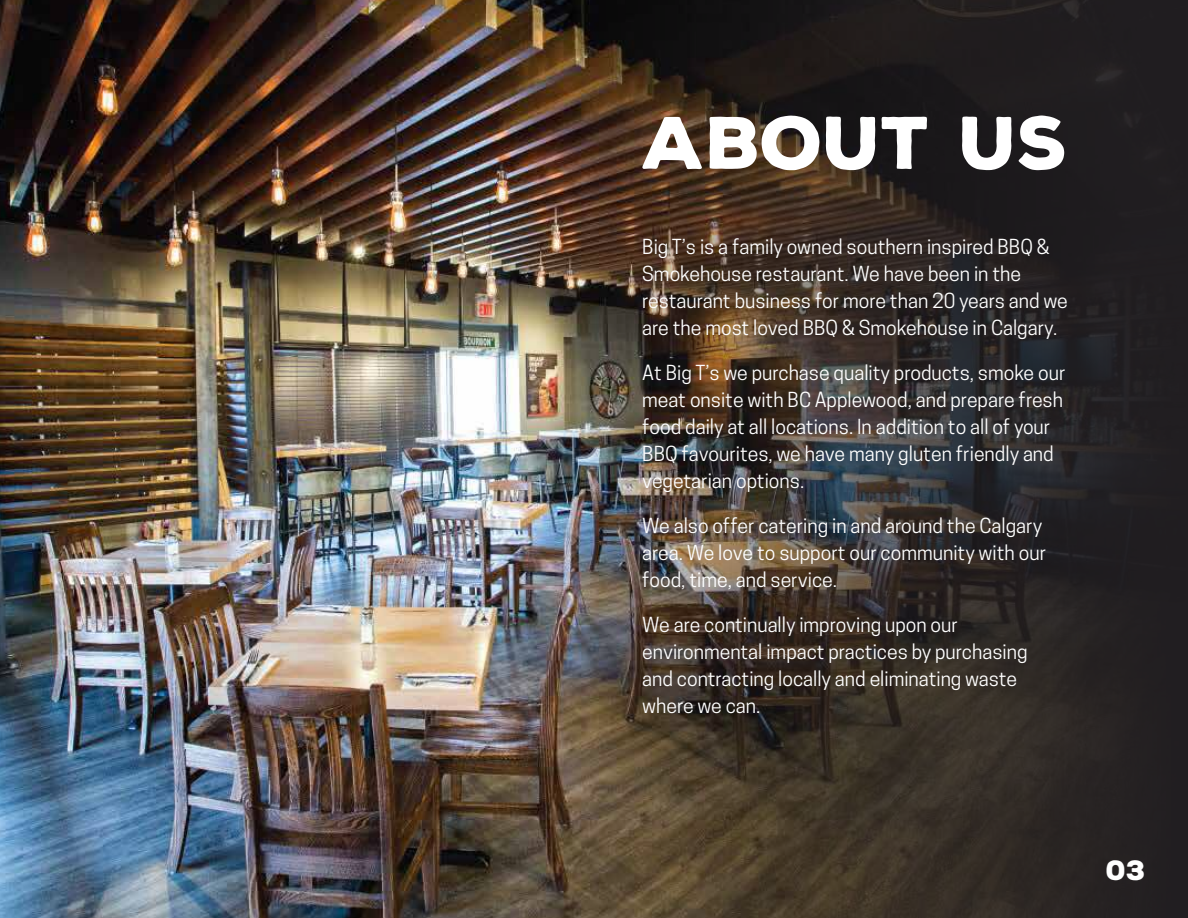
<style>
.page{position:relative;width:1188px;height:918px;background:#fff}
.page>*{position:absolute;margin:0;border:0;box-sizing:border-box;transform-origin:0 0}
.t1{font:900 72px "Nexa Rust Sans";color:#fff}
.t2{font:900 27px "Nexa Rust Sans";color:#fff}
.t3{font:19.5px/27px "Cooper Hewitt";color:#fff}
</style>
<div class="page">
<img style="left:0;top:0;width:561px;height:918px">
<img style="left:561px;top:0;width:627px;height:918px">
<h1 class="t1" style="left:642px;top:94px;width:428px">ABOUT US</h1>
<p class="t3" style="left:642px;top:233px;width:427px">Big T’s is a family owned southern inspired BBQ &amp; Smokehouse restaurant. We have been in the restaurant business for more than 20 years and we are the most loved BBQ &amp; Smokehouse in Calgary.</p>
<p class="t3" style="left:642px;top:359px;width:425px">At Big T’s we purchase quality products, smoke our meat onsite with BC Applewood, and prepare fresh food daily at all locations. In addition to all of your BBQ favourites, we have many gluten friendly and vegetarian options.</p>
<p class="t3" style="left:642px;top:512px;width:405px">We also offer catering in and around the Calgary area. We love to support our community with our food, time, and service.</p>
<p class="t3" style="left:642px;top:611px;width:387px">We are continually improving upon our environmental impact practices by purchasing and contracting locally and eliminating waste where we can.</p>
<h2 class="t2" style="left:1106px;top:852px;width:41px">03</h2>
</div>
